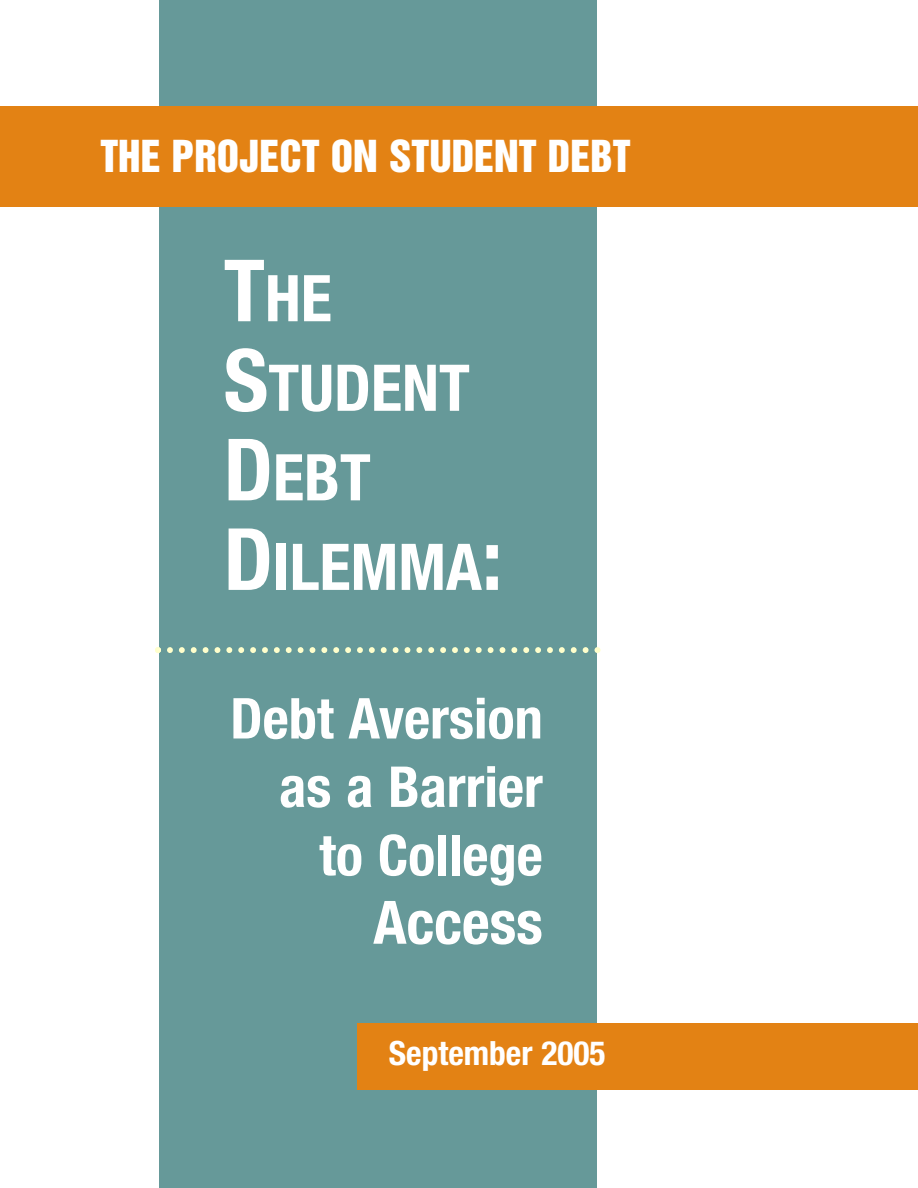
<style>
.page{position:relative;width:918px;height:1188px;background:#fff}
.page>*{position:absolute;margin:0;border:0;box-sizing:border-box;transform-origin:0 0}
.t1{font:700 condensed 64.5px/89.6px "Helvetica Neue";color:#fff}
.t2{font:700 condensed 59.85px "Helvetica Neue";color:#fff}
.t3{font:700 condensed 56.4px/68.4px "Helvetica Neue";color:#fff;text-align:right}
.t4{font:40.35px "Helvetica Inserat";color:#fff}
.t5{font:700 condensed 33.45px "Helvetica Neue";color:#fff}
.s1{font-size:85.95px}
</style>
<div class="page">
<div style="left:160px;top:0;width:437px;height:1188px;background:#699"></div>
<div style="left:0;top:107px;width:918px;height:100px;background:#e38214"></div>
<div style="left:357px;top:1023px;width:561px;height:67px;background:#e38214"></div>
<svg style="left:155px;top:647px;width:446px;height:6px"></svg>
<p class="t4" style="left:100px;top:140px;width:532px">THE PROJECT ON STUDENT DEBT</p>
<p class="t1" style="left:224px;top:259px;width:280px"><span class="s1">T</span>HE<br><span class="s1">S</span>TUDENT<br><span class="s1">D</span>EBT<br><span class="s1">D</span>ILEMMA<span class="s1">:</span></p>
<p class="t3" style="left:230px;top:689px;width:314px">Debt Aversion as a Barrier to College</p>
<p class="t2" style="left:373px;top:901px;width:171px">Access</p>
<p class="t5" style="left:389px;top:1041px;width:218px">September 2005</p>
</div>
